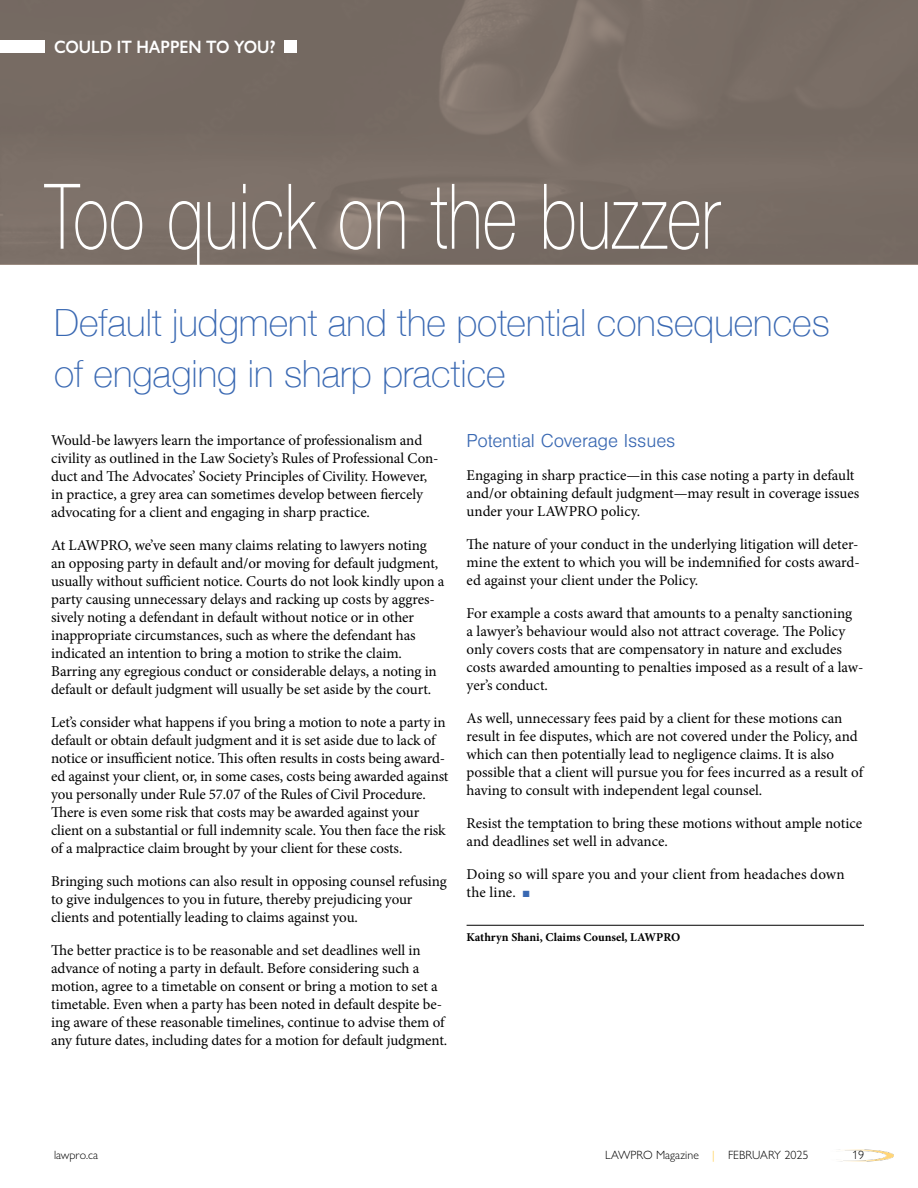
<style>
.page{position:relative;width:918px;height:1188px;background:#fff}
.page>*{position:absolute;margin:0;border:0;box-sizing:border-box;transform-origin:0 0}
.t1{font:100 90.75px "Helvetica Neue";letter-spacing:.005em;color:#fff;scale:.73 1}
.t2{font:100 37.5px/51px "Helvetica Neue";color:#3968b2}
.t3{font:300 19.5px "Nimbus San";letter-spacing:-.005em;color:#3968b2}
.t4{font:600 18px "Gill Sans Nova";color:#fff;scale:.9 1}
.t5{font:15px/18px "Minion Pro";letter-spacing:-.005em;color:#000}
.t6{font:300 12px "Gill Sans Nova";color:#000}
.t7{font:700 12px "Minion Pro";color:#000}
.s1{color:#3968b2}
.s2{color:#ffc425}
</style>
<div class="page">
<div style="left:0;top:0;width:918px;height:264px;background:#786c64"></div>
<div style="left:0;top:40px;width:44px;height:13px;background:#fff"></div>
<div style="left:284px;top:41px;width:13px;height:12px;background:#fff"></div>
<hr style="left:467px;top:925px;width:397px;height:1px;background:#000">
<img style="left:839px;top:1149px;width:54px;height:12px">
<p class="t4" style="left:54px;top:35px;width:248px">COULD IT HAPPEN TO YOU?</p>
<h1 class="t1" style="left:45px;top:148px;width:926px">Too quick on the buzzer</h1>
<h2 class="t2" style="left:54px;top:296px;width:777px">Default judgment and the potential consequences of engaging in sharp practice</h2>
<p class="t5" style="left:51px;top:431px;width:389px">Would-be lawyers learn the importance of professionalism and civility as outlined in the Law Society’s Rules of Professional Con&shy;duct and The Advocates’ Society Principles of Civility. However, in practice, a grey area can sometimes develop between fiercely advocating for a client and engaging in sharp practice.</p>
<p class="t5" style="left:51px;top:536px;width:395px">At LAWPRO, we’ve seen many claims relating to lawyers noting an opposing party in default and/or moving for default judgment, usually without sufficient notice. Courts do not look kindly upon a party causing unnecessary delays and racking up costs by aggres&shy;sively noting a defendant in default without notice or in other inappropriate circumstances, such as where the defendant has indicated an intention to bring a motion to strike the claim.<br>Barring any egregious conduct or considerable delays, a noting in default or default judgment will usually be set aside by the court.</p>
<p class="t5" style="left:51px;top:713px;width:399px">Let’s consider what happens if you bring a motion to note a party in default or obtain default judgment and it is set aside due to lack of notice or insufficient notice. This often results in costs being award&shy;ed against your client, or, in some cases, costs being awarded against you personally under Rule 57.07 of the Rules of Civil Procedure.<br>There is even some risk that costs may be awarded against your client on a substantial or full indemnity scale. You then face the risk of a malpractice claim brought by your client for these costs.</p>
<p class="t5" style="left:51px;top:872px;width:397px">Bringing such motions can also result in opposing counsel refusing to give indulgences to you in future, thereby prejudicing your clients and potentially leading to claims against you.</p>
<p class="t5" style="left:51px;top:941px;width:398px">The better practice is to be reasonable and set deadlines well in advance of noting a party in default. Before considering such a motion, agree to a timetable on consent or bring a motion to set a timetable. Even when a party has been noted in default despite be&shy;ing aware of these reasonable timelines, continue to advise them of any future dates, including dates for a motion for default judgment.</p>
<h3 class="t3" style="left:467px;top:430px;width:210px">Potential Coverage Issues</h3>
<p class="t5" style="left:467px;top:466px;width:394px">Engaging in sharp practice—in this case noting a party in default and/or obtaining default judgment—may result in coverage issues under your LAWPRO policy.</p>
<p class="t5" style="left:467px;top:535px;width:395px;text-align:justify">The nature of your conduct in the underlying litigation will deter&shy;mine the extent to which you will be indemnified for costs award&shy;ed against your client under the Policy.</p>
<p class="t5" style="left:467px;top:604px;width:398px">For example a costs award that amounts to a penalty sanctioning<br>a lawyer’s behaviour would also not attract coverage. The Policy only covers costs that are compensatory in nature and excludes costs awarded amounting to penalties imposed as a result of a law&shy;yer’s conduct.</p>
<p class="t5" style="left:467px;top:709px;width:398px">As well, unnecessary fees paid by a client for these motions can result in fee disputes, which are not covered under the Policy, and which can then potentially lead to negligence claims. It is also possible that a client will pursue you for fees incurred as a result of having to consult with independent legal counsel.</p>
<p class="t5" style="left:467px;top:814px;width:397px">Resist the temptation to bring these motions without ample notice and deadlines set well in advance.</p>
<p class="t5" style="left:467px;top:865px;width:380px">Doing so will spare you and your client from headaches down the line. <span class="s1">■</span></p>
<p class="t7" style="left:467px;top:928px;width:215px">Kathryn Shani, Claims Counsel, LAWPRO</p>
<p class="t6" style="left:54px;top:1148px;width:46px">lawpro.ca</p>
<p class="t6" style="left:605px;top:1148px;width:205px">LAWPRO Magazine <span class="s2">|</span> FEBRUARY 2025</p>
<p class="t6" style="left:852px;top:1148px;width:13px">19</p>
</div>
